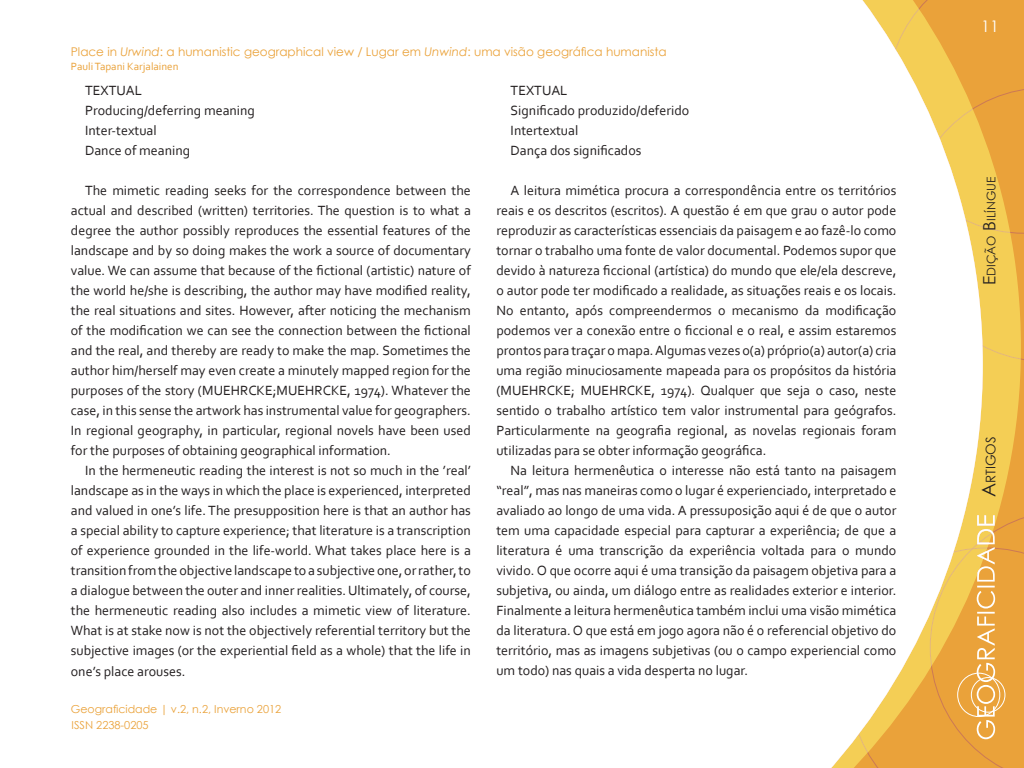
<style>
.page{position:relative;width:1024px;height:768px;background:#fff}
.page>*{position:absolute;margin:0;border:0;box-sizing:border-box;transform-origin:0 0}
.t1{font:16px "Century Gothic";color:#fff}
.corpo{font:14px/20px "Corbel";color:#231f20;text-align:justify}
.t2{font:13.3px "Century Gothic";color:#231f20}
.t3{font:12px "Century Gothic";color:#eaa23a}
.t4{font:11.9px "Century Gothic";color:#231f20}
.t5{font:11px "Century Gothic";color:#eaa23a}
.t6{font:11px "Corbel";color:#eaa23a}
.s1{font-style:italic}
.s2{font-size:17px}
.s3{font-size:19px}
</style>
<div class="page">
<svg style="left:1021px;top:87px;width:3px;height:275px"></svg>
<svg style="left:1021px;top:510px;width:3px;height:258px"></svg>
<svg style="left:831px;top:0;width:190px;height:768px"></svg>
<p class="t3" style="left:71px;top:44px;width:597px">Place in <span class="s1">Urwind</span>: a humanistic geographical view / Lugar em <span class="s1">Unwind</span>: uma visão geográfica humanista</p>
<p class="t6" style="left:71px;top:59px;width:109px">Pauli Tapani Karjalainen</p>
<p class="corpo" style="left:85px;top:80px;width:59px">TEXTUAL</p>
<p class="corpo" style="left:85px;top:100px;width:171px">Producing/deferring meaning</p>
<p class="corpo" style="left:85px;top:120px;width:73px">Inter-textual</p>
<p class="corpo" style="left:85px;top:140px;width:107px">Dance of meaning</p>
<p class="corpo" style="left:71px;top:180px;width:402px;text-indent:14px">The mimetic reading seeks for the correspondence between the actual and described (written) territories. The question is to what a degree the author possibly reproduces the essential features of the landscape and by so doing makes the work a source of documentary value. We can assume that because of the fictional (artistic) nature of the world he/she is describing, the author may have modified reality, the real situations and sites. However, after noticing the mechanism of the modification we can see the connection between the fictional and the real, and thereby are ready to make the map. Sometimes the author him/herself may even create a minutely mapped region for the purposes of the story (MUEHRCKE;MUEHRCKE, 1974). Whatever the case, in this sense the artwork has instrumental value for geographers.<br>In regional geography, in particular, regional novels have been used for the purposes of obtaining geographical information.</p>
<p class="corpo" style="left:71px;top:460px;width:402px;text-indent:14px">In the hermeneutic reading the interest is not so much in the ’real’ landscape as in the ways in which the place is experienced, interpreted and valued in one’s life. The presupposition here is that an author has a special ability to capture experience; that literature is a transcription of experience grounded in the life-world. What takes place here is a transition from the objective landscape to a subjective one, or rather, to a dialogue between the outer and inner realities. Ultimately, of course, the hermeneutic reading also includes a mimetic view of literature.<br>What is at stake now is not the objectively referential territory but the subjective images (or the experiential field as a whole) that the life in one’s place arouses.</p>
<p class="t5" style="left:71px;top:701px;width:212px">Geograficidade | v.2, n.2, Inverno 2012</p>
<p class="t5" style="left:72px;top:717px;width:79px">ISSN 2238-0205</p>
<p class="corpo" style="left:511px;top:80px;width:59px">TEXTUAL</p>
<p class="corpo" style="left:511px;top:100px;width:180px">Significado produzido/deferido</p>
<p class="corpo" style="left:511px;top:120px;width:69px">Intertextual</p>
<p class="corpo" style="left:511px;top:140px;width:132px">Dança dos significados</p>
<p class="corpo" style="left:496px;top:180px;width:402px;text-indent:14px">A leitura mimética procura a correspondência entre os territórios reais e os descritos (escritos). A questão é em que grau o autor pode reproduzir as características essenciais da paisagem e ao fazê-lo como tornar o trabalho uma fonte de valor documental. Podemos supor que devido à natureza ficcional (artística) do mundo que ele/ela descreve, o autor pode ter modificado a realidade, as situações reais e os locais.<br>No entanto, após compreendermos o mecanismo da modificação podemos ver a conexão entre o ficcional e o real, e assim estaremos prontos para traçar o mapa. Algumas vezes o(a) próprio(a) autor(a) cria uma região minuciosamente mapeada para os propósitos da história (MUEHRCKE; MUEHRCKE, 1974). Qualquer que seja o caso, neste sentido o trabalho artístico tem valor instrumental para geógrafos.<br>Particularmente na geografia regional, as novelas regionais foram utilizadas para se obter informação geográfica.</p>
<p class="corpo" style="left:496px;top:460px;width:402px;text-indent:14px">Na leitura hermenêutica o interesse não está tanto na paisagem “real”, mas nas maneiras como o lugar é experienciado, interpretado e avaliado ao longo de uma vida. A pressuposição aqui é de que o autor tem uma capacidade especial para capturar a experiência; de que a literatura é uma transcrição da experiência voltada para o mundo vivido. O que ocorre aqui é uma transição da paisagem objetiva para a subjetiva, ou ainda, um diálogo entre as realidades exterior e interior.<br>Finalmente a leitura hermenêutica também inclui uma visão mimética da literatura. O que está em jogo agora não é o referencial objetivo do território, mas as imagens subjetivas (ou o campo experiencial como um todo) nas quais a vida desperta no lugar.</p>
<p class="t1" style="left:981px;top:15px;width:19px">11</p>
<p class="t4" style="left:983px;top:285px;width:108px;rotate:-90deg"><span class="s2">E</span>dição <span class="s2">B</span>ilíngue</p>
<p class="t2" style="left:981px;top:497px;width:62px;rotate:-90deg"><span class="s3">A</span>rtigos</p>
</div>
